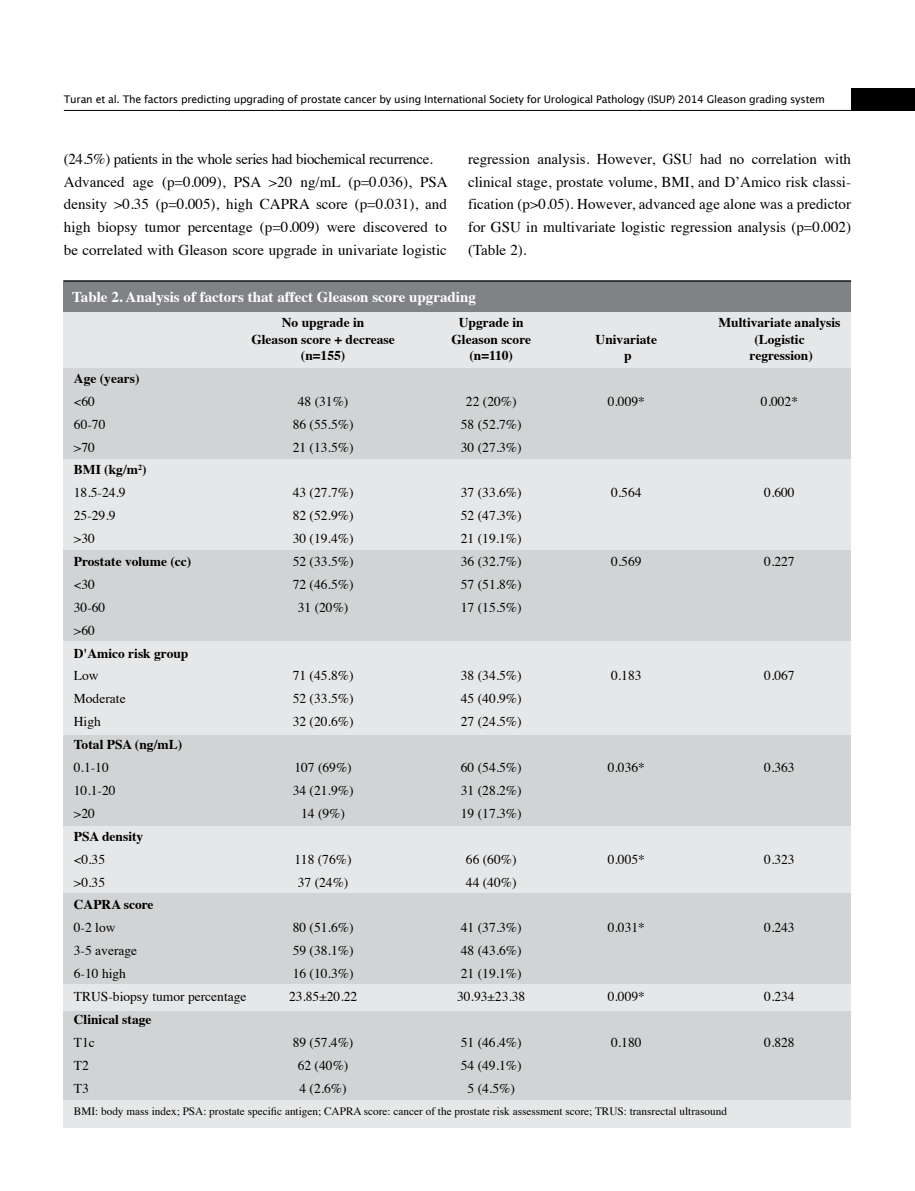
<style>
.page{position:relative;width:915px;height:1191px;background:#fff}
.page>*{position:absolute;margin:0;border:0;box-sizing:border-box;transform-origin:0 0}
.t1{font:15px/22.5px "Times";color:#000}
.t2{font:700 15px "Times";color:#fff}
.t3{font:13.5px "Times";color:#000}
.t4{font:700 13.5px/22.8px "Times";color:#000}
.t5{font:11.25px "Times";color:#000}
.t6{font:10.5px "Lucida Grande";letter-spacing:-.02em;color:#000}
.s1{font-weight:400}
</style>
<div class="page">
<hr style="left:64px;top:110px;width:786px;height:1px;background:#000">
<div style="left:850px;top:88px;width:64px;height:23px;background:#000"></div>
<div style="left:64px;top:312px;width:786px;height:815px;background:#e6e7e8"></div>
<div style="left:64px;top:281px;width:786px;height:31px;background:#808285"></div>
<div style="left:64px;top:368px;width:786px;height:91px;background:#d1d3d4"></div>
<div style="left:64px;top:550px;width:786px;height:90px;background:#d1d3d4"></div>
<div style="left:64px;top:735px;width:786px;height:90px;background:#d1d3d4"></div>
<div style="left:64px;top:893px;width:786px;height:91px;background:#d1d3d4"></div>
<div style="left:64px;top:1011px;width:786px;height:89px;background:#d1d3d4"></div>
<hr style="left:64px;top:281px;width:786px;height:1px;background:#000">
<p class="t6" style="left:64px;top:93px;width:762px">Turan et al. The factors predicting upgrading of prostate cancer by using International Society for Urological Pathology (ISUP) 2014 Gleason grading system</p>
<p class="t1" style="left:64px;top:147px;width:385px">(24.5%) patients in the whole series had biochemical recurrence.<br>Advanced age (p=0.009), PSA &gt;20 ng/mL (p=0.036), PSA density &gt;0.35 (p=0.005), high CAPRA score (p=0.031), and high biopsy tumor percentage (p=0.009) were discovered to be correlated with Gleason score upgrade in univariate logistic</p>
<p class="t1" style="left:468px;top:147px;width:384px;text-align:justify">regression analysis. However, GSU had no correlation with clinical stage, prostate volume, BMI, and D’Amico risk classi&shy;fication (p&gt;0.05). However, advanced age alone was a predictor for GSU in multivariate logistic regression analysis (p=0.002) (Table 2).</p>
<p class="t2" style="left:72px;top:282px;width:405px">Table 2. Analysis of factors that affect Gleason score upgrading</p>
<p class="t4" style="left:282px;top:310px;width:84px">No upgrade in</p>
<p class="t4" style="left:458px;top:310px;width:66px">Upgrade in</p>
<p class="t4" style="left:718px;top:310px;width:123px">Multivariate analysis</p>
<p class="t4" style="left:251px;top:326px;width:145px">Gleason score + decrease</p>
<p class="t4" style="left:451px;top:326px;width:81px">Gleason score</p>
<p class="t4" style="left:595px;top:326px;width:63px">Univariate</p>
<p class="t4" style="left:754px;top:326px;width:52px">(Logistic</p>
<p class="t4" style="left:301px;top:342px;width:46px">(n=155)</p>
<p class="t4" style="left:469px;top:342px;width:45px">(n=110)</p>
<p class="t4" style="left:624px;top:342px;width:9px">p</p>
<p class="t4" style="left:749px;top:342px;width:65px">regression)</p>
<p class="t4" style="left:74px;top:365px;width:67px">Age (years)</p>
<p class="t3" style="left:74px;top:388px;width:23px">&lt;60</p>
<p class="t3" style="left:298px;top:388px;width:52px">48 (31%)</p>
<p class="t3" style="left:466px;top:388px;width:52px">22 (20%)</p>
<p class="t3" style="left:607px;top:388px;width:39px">0.009*</p>
<p class="t3" style="left:760px;top:388px;width:39px">0.002*</p>
<p class="t3" style="left:74px;top:411px;width:33px">60-70</p>
<p class="t3" style="left:292px;top:411px;width:62px">86 (55.5%)</p>
<p class="t3" style="left:460px;top:411px;width:62px">58 (52.7%)</p>
<p class="t3" style="left:74px;top:434px;width:23px">&gt;70</p>
<p class="t3" style="left:292px;top:434px;width:62px">21 (13.5%)</p>
<p class="t3" style="left:460px;top:434px;width:62px">30 (27.3%)</p>
<p class="t4" style="left:74px;top:457px;width:74px">BMI (kg/m<sup>2</sup>)<br><span class="s1">18.5-24.9</span></p>
<p class="t3" style="left:292px;top:480px;width:62px">43 (27.7%)</p>
<p class="t3" style="left:460px;top:480px;width:62px">37 (33.6%)</p>
<p class="t3" style="left:611px;top:480px;width:32px">0.564</p>
<p class="t3" style="left:764px;top:480px;width:32px">0.600</p>
<p class="t3" style="left:74px;top:503px;width:43px">25-29.9</p>
<p class="t3" style="left:292px;top:503px;width:62px">82 (52.9%)</p>
<p class="t3" style="left:460px;top:503px;width:62px">52 (47.3%)</p>
<p class="t3" style="left:74px;top:526px;width:23px">&gt;30</p>
<p class="t3" style="left:292px;top:526px;width:62px">30 (19.4%)</p>
<p class="t3" style="left:460px;top:526px;width:62px">21 (19.1%)</p>
<p class="t4" style="left:74px;top:548px;width:119px">Prostate volume (cc)</p>
<p class="t3" style="left:292px;top:549px;width:62px">52 (33.5%)</p>
<p class="t3" style="left:460px;top:549px;width:62px">36 (32.7%)</p>
<p class="t3" style="left:611px;top:549px;width:32px">0.569</p>
<p class="t3" style="left:764px;top:549px;width:32px">0.227</p>
<p class="t3" style="left:74px;top:572px;width:23px">&lt;30</p>
<p class="t3" style="left:292px;top:572px;width:62px">72 (46.5%)</p>
<p class="t3" style="left:460px;top:572px;width:62px">57 (51.8%)</p>
<p class="t3" style="left:74px;top:594px;width:33px">30-60</p>
<p class="t3" style="left:298px;top:594px;width:52px">31 (20%)</p>
<p class="t3" style="left:460px;top:594px;width:62px">17 (15.5%)</p>
<p class="t3" style="left:74px;top:617px;width:23px">&gt;60</p>
<p class="t4" style="left:74px;top:640px;width:116px">D'Amico risk group</p>
<p class="t3" style="left:74px;top:663px;width:26px">Low</p>
<p class="t3" style="left:292px;top:663px;width:62px">71 (45.8%)</p>
<p class="t3" style="left:460px;top:663px;width:62px">38 (34.5%)</p>
<p class="t3" style="left:611px;top:663px;width:32px">0.183</p>
<p class="t3" style="left:764px;top:663px;width:32px">0.067</p>
<p class="t3" style="left:74px;top:686px;width:53px">Moderate</p>
<p class="t3" style="left:292px;top:686px;width:62px">52 (33.5%)</p>
<p class="t3" style="left:460px;top:686px;width:62px">45 (40.9%)</p>
<p class="t3" style="left:74px;top:709px;width:28px">High</p>
<p class="t3" style="left:292px;top:709px;width:62px">32 (20.6%)</p>
<p class="t3" style="left:460px;top:709px;width:62px">27 (24.5%)</p>
<p class="t4" style="left:74px;top:731px;width:110px">Total PSA (ng/mL)</p>
<p class="t3" style="left:74px;top:755px;width:36px">0.1-10</p>
<p class="t3" style="left:294px;top:755px;width:59px">107 (69%)</p>
<p class="t3" style="left:460px;top:755px;width:62px">60 (54.5%)</p>
<p class="t3" style="left:607px;top:755px;width:39px">0.036*</p>
<p class="t3" style="left:764px;top:755px;width:32px">0.363</p>
<p class="t3" style="left:74px;top:777px;width:43px">10.1-20</p>
<p class="t3" style="left:292px;top:777px;width:62px">34 (21.9%)</p>
<p class="t3" style="left:460px;top:777px;width:62px">31 (28.2%)</p>
<p class="t3" style="left:74px;top:800px;width:23px">&gt;20</p>
<p class="t3" style="left:301px;top:800px;width:45px">14 (9%)</p>
<p class="t3" style="left:460px;top:800px;width:62px">19 (17.3%)</p>
<p class="t4" style="left:74px;top:823px;width:71px">PSA density</p>
<p class="t3" style="left:74px;top:846px;width:33px">&lt;0.35</p>
<p class="t3" style="left:294px;top:846px;width:58px">118 (76%)</p>
<p class="t3" style="left:466px;top:846px;width:52px">66 (60%)</p>
<p class="t3" style="left:607px;top:846px;width:39px">0.005*</p>
<p class="t3" style="left:764px;top:846px;width:32px">0.323</p>
<p class="t3" style="left:74px;top:869px;width:33px">&gt;0.35</p>
<p class="t3" style="left:298px;top:869px;width:52px">37 (24%)</p>
<p class="t3" style="left:466px;top:869px;width:52px">44 (40%)</p>
<p class="t4" style="left:74px;top:892px;width:81px">CAPRA score</p>
<p class="t3" style="left:74px;top:915px;width:43px">0-2 low</p>
<p class="t3" style="left:292px;top:915px;width:62px">80 (51.6%)</p>
<p class="t3" style="left:460px;top:915px;width:62px">41 (37.3%)</p>
<p class="t3" style="left:607px;top:915px;width:39px">0.031*</p>
<p class="t3" style="left:764px;top:915px;width:32px">0.243</p>
<p class="t3" style="left:74px;top:938px;width:65px">3-5 average</p>
<p class="t3" style="left:292px;top:938px;width:62px">59 (38.1%)</p>
<p class="t3" style="left:460px;top:938px;width:62px">48 (43.6%)</p>
<p class="t3" style="left:74px;top:961px;width:54px">6-10 high</p>
<p class="t3" style="left:292px;top:961px;width:62px">16 (10.3%)</p>
<p class="t3" style="left:460px;top:961px;width:62px">21 (19.1%)</p>
<p class="t3" style="left:74px;top:983px;width:174px">TRUS-biopsy tumor percentage</p>
<p class="t3" style="left:289px;top:983px;width:70px">23.85±20.22</p>
<p class="t3" style="left:457px;top:983px;width:70px">30.93±23.38</p>
<p class="t3" style="left:607px;top:983px;width:39px">0.009*</p>
<p class="t3" style="left:764px;top:983px;width:32px">0.234</p>
<p class="t4" style="left:74px;top:1006px;width:79px">Clinical stage</p>
<p class="t3" style="left:74px;top:1029px;width:22px">T1c</p>
<p class="t3" style="left:292px;top:1029px;width:62px">89 (57.4%)</p>
<p class="t3" style="left:460px;top:1029px;width:62px">51 (46.4%)</p>
<p class="t3" style="left:611px;top:1029px;width:32px">0.180</p>
<p class="t3" style="left:764px;top:1029px;width:32px">0.828</p>
<p class="t3" style="left:74px;top:1052px;width:16px">T2</p>
<p class="t3" style="left:298px;top:1052px;width:52px">62 (40%)</p>
<p class="t3" style="left:460px;top:1052px;width:62px">54 (49.1%)</p>
<p class="t3" style="left:74px;top:1075px;width:16px">T3</p>
<p class="t3" style="left:299px;top:1075px;width:49px">4 (2.6%)</p>
<p class="t3" style="left:467px;top:1075px;width:49px">5 (4.5%)</p>
<p class="t5" style="left:74px;top:1101px;width:654px">BMI: body mass index; PSA: prostate specific antigen; CAPRA score: cancer of the prostate risk assessment score; TRUS: transrectal ultrasound</p>
</div>
